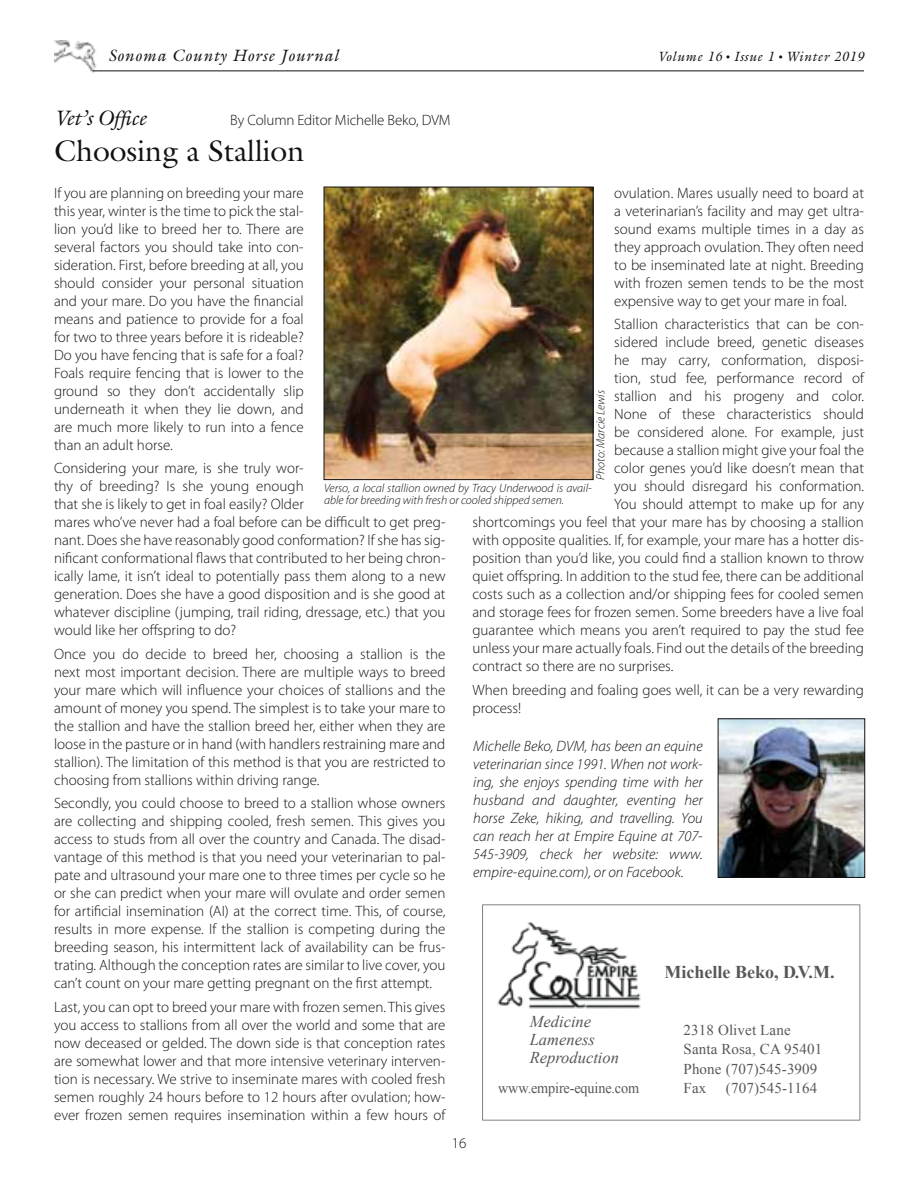
<style>
.page{position:relative;width:918px;height:1188px;background:#fff}
.page>*{position:absolute;margin:0;border:0;box-sizing:border-box;transform-origin:0 0}
.t1{font:30px "Galliard";color:#121212}
.t2{font:italic 21px "Galliard";letter-spacing:-.01em;color:#121212}
.t3{font:700 18px "Times New Roman";color:#565858}
.t4{font:italic 16.5px/18px "Times New Roman";color:#565858}
.t5{font:italic 16.5px "Galliard";letter-spacing:.05em;color:#121212}
.t6{font:300 15px/18px "Myriad Pro";color:#121212;text-align:justify}
.t7{font:italic 300 15px/18px "Myriad Pro";color:#121212;text-align:justify}
.t8{font:15px/19.5px "Times New Roman";letter-spacing:.01em;color:#565858}
.t9{font:15px "Times New Roman";letter-spacing:-.01em;color:#565858;scale:.95 1}
.t10{font:italic 13.5px "Galliard";letter-spacing:.05em;color:#121212}
.t11{font:italic 300 12px/12px "Myriad Pro";color:#121212}
.s1{font-size:9px}
</style>
<div class="page">
<img style="left:54px;top:40px;width:45px;height:33px">
<hr style="left:93px;top:71px;width:771px;height:1px;background:#121212">
<img style="left:720px;top:721px;width:143px;height:155px">
<div style="left:718px;top:719px;width:147px;height:159px;border:1px solid #121212"></div>
<svg style="left:482px;top:904px;width:378px;height:216px"></svg>
<img style="left:326px;top:189px;width:265px;height:289px">
<div style="left:324px;top:187px;width:269px;height:293px;border:1px solid #121212"></div>
<p class="t5" style="left:108px;top:45px;width:232px">Sonoma County Horse Journal</p>
<p class="t10" style="left:657px;top:48px;width:208px">Volume 16 <span class="s1">•</span> Issue 1 <span class="s1">•</span> Winter 2019</p>
<h2 class="t2" style="left:54px;top:104px;width:94px">Vet’s Office</h2>
<p class="t6" style="left:230px;top:110px;width:222px">By Column Editor Michelle Beko, DVM</p>
<h1 class="t1" style="left:54px;top:132px;width:252px">Choosing a Stallion</h1>
<p class="t6" style="left:54px;top:184px;width:251px">If you are planning on breeding your mare this year, winter is the time to pick the stal&shy;lion you’d like to breed her to. There are several factors you should take into con&shy;sideration. First, before breeding at all, you should consider your personal situation and your mare. Do you have the financial means and patience to provide for a foal for two to three years before it is rideable?<br>Do you have fencing that is safe for a foal?<br>Foals require fencing that is lower to the ground so they don’t accidentally slip underneath it when they lie down, and are much more likely to run into a fence than an adult horse.</p>
<p class="t6" style="left:54px;top:459px;width:393px;text-align:left">Considering your mare, is she truly wor-<br>thy of breeding? Is she young enough<br>that she is likely to get in foal easily? Older<br>mares who’ve never had a foal before can be difficult to get preg&shy;nant. Does she have reasonably good conformation? If she has sig&shy;nificant conformational flaws that contributed to her being chron&shy;ically lame, it isn’t ideal to potentially pass them along to a new generation. Does she have a good disposition and is she good at whatever discipline (jumping, trail riding, dressage, etc.) that you would like her offspring to do?</p>
<p class="t6" style="left:54px;top:645px;width:393px">Once you do decide to breed her, choosing a stallion is the next most important decision. There are multiple ways to breed your mare which will influence your choices of stallions and the amount of money you spend. The simplest is to take your mare to the stallion and have the stallion breed her, either when they are loose in the pasture or in hand (with handlers restraining mare and stallion). The limitation of this method is that you are restricted to choosing from stallions within driving range.</p>
<p class="t6" style="left:54px;top:794px;width:393px">Secondly, you could choose to breed to a stallion whose owners are collecting and shipping cooled, fresh semen. This gives you access to studs from all over the country and Canada. The disad&shy;vantage of this method is that you need your veterinarian to pal&shy;pate and ultrasound your mare one to three times per cycle so he or she can predict when your mare will ovulate and order semen for artificial insemination (AI) at the correct time. This, of course, results in more expense. If the stallion is competing during the breeding season, his intermittent lack of availability can be frus&shy;trating. Although the conception rates are similar to live cover, you can’t count on your mare getting pregnant on the first attempt.</p>
<p class="t6" style="left:54px;top:998px;width:393px">Last, you can opt to breed your mare with frozen semen. This gives you access to stallions from all over the world and some that are now deceased or gelded. The down side is that conception rates are somewhat lower and that more intensive veterinary interven&shy;tion is necessary. We strive to inseminate mares with cooled fresh semen roughly 24 hours before to 12 hours after ovulation; how&shy;ever frozen semen requires insemination within a few hours of</p>
<p class="t6" style="left:614px;top:184px;width:251px">ovulation. Mares usually need to board at a veterinarian’s facility and may get ultra&shy;sound exams multiple times in a day as they approach ovulation. They often need to be inseminated late at night. Breeding with frozen semen tends to be the most expensive way to get your mare in foal.</p>
<p class="t6" style="left:614px;top:315px;width:251px">Stallion characteristics that can be con-</p>
<p class="t6" style="left:614px;top:333px;width:251px">sidered include breed, genetic diseases</p>
<p class="t6" style="left:614px;top:351px;width:251px">he may carry, conformation, disposi-</p>
<p class="t6" style="left:614px;top:369px;width:251px">tion, stud fee, performance record of</p>
<p class="t6" style="left:614px;top:387px;width:251px">stallion and his progeny and color.</p>
<p class="t6" style="left:614px;top:405px;width:251px">None of these characteristics should</p>
<p class="t6" style="left:614px;top:423px;width:251px">be considered alone. For example, just</p>
<p class="t6" style="left:614px;top:441px;width:251px">because a stallion might give your foal the</p>
<p class="t6" style="left:614px;top:459px;width:251px">color genes you’d like doesn’t mean that</p>
<p class="t6" style="left:614px;top:477px;width:251px">you should disregard his conformation.</p>
<p class="t6" style="left:614px;top:495px;width:251px">You should attempt to make up for any</p>
<p class="t6" style="left:472px;top:513px;width:393px">shortcomings you feel that your mare has by choosing a stallion</p>
<p class="t6" style="left:472px;top:531px;width:393px">with opposite qualities. If, for example, your mare has a hotter dis-</p>
<p class="t6" style="left:472px;top:549px;width:393px">position than you’d like, you could find a stallion known to throw</p>
<p class="t6" style="left:472px;top:567px;width:393px">quiet offspring. In addition to the stud fee, there can be additional</p>
<p class="t6" style="left:472px;top:585px;width:393px">costs such as a collection and/or shipping fees for cooled semen</p>
<p class="t6" style="left:472px;top:603px;width:393px">and storage fees for frozen semen. Some breeders have a live foal</p>
<p class="t6" style="left:472px;top:621px;width:393px">guarantee which means you aren’t required to pay the stud fee</p>
<p class="t6" style="left:472px;top:639px;width:393px">unless your mare actually foals. Find out the details of the breeding</p>
<p class="t6" style="left:472px;top:657px;width:202px">contract so there are no surprises.</p>
<p class="t6" style="left:472px;top:681px;width:393px">When breeding and foaling goes well, it can be a very rewarding process!</p>
<p class="t11" style="left:594px;top:480px;width:91px;rotate:-90deg">Photo: Marcie Lewis</p>
<p class="t11" style="left:324px;top:482px;width:269px">Verso, a local stallion owned by Tracy Underwood is avail&shy;able for breeding with fresh or cooled shipped semen.</p>
<p class="t7" style="left:473px;top:736px;width:231px">Michelle Beko, DVM, has been an equine veterinarian since 1991. When not work&shy;ing, she enjoys spending time with her husband and daughter, eventing her horse Zeke, hiking, and travelling. You can reach her at Empire Equine at 707- 545-3909, check her website: www. empire-equine.com), or on Facebook.</p>
<p class="t3" style="left:665px;top:960px;width:172px">Michelle Beko, D.V.M.</p>
<p class="t4" style="left:530px;top:1012px;width:91px">Medicine<br>Lameness<br>Reproduction</p>
<p class="t8" style="left:684px;top:1020px;width:140px">2318 Olivet Lane<br>Santa Rosa, CA 95401<br>Phone (707)545-3909</p>
<p class="t9" style="left:498px;top:1078px;width:150px">www.empire-equine.com</p>
<p class="t8" style="left:684px;top:1078px;width:24px">Fax</p>
<p class="t8" style="left:726px;top:1078px;width:93px">(707)545-1164</p>
<p class="t6" style="left:452px;top:1134px;width:16px">16</p>
</div>
